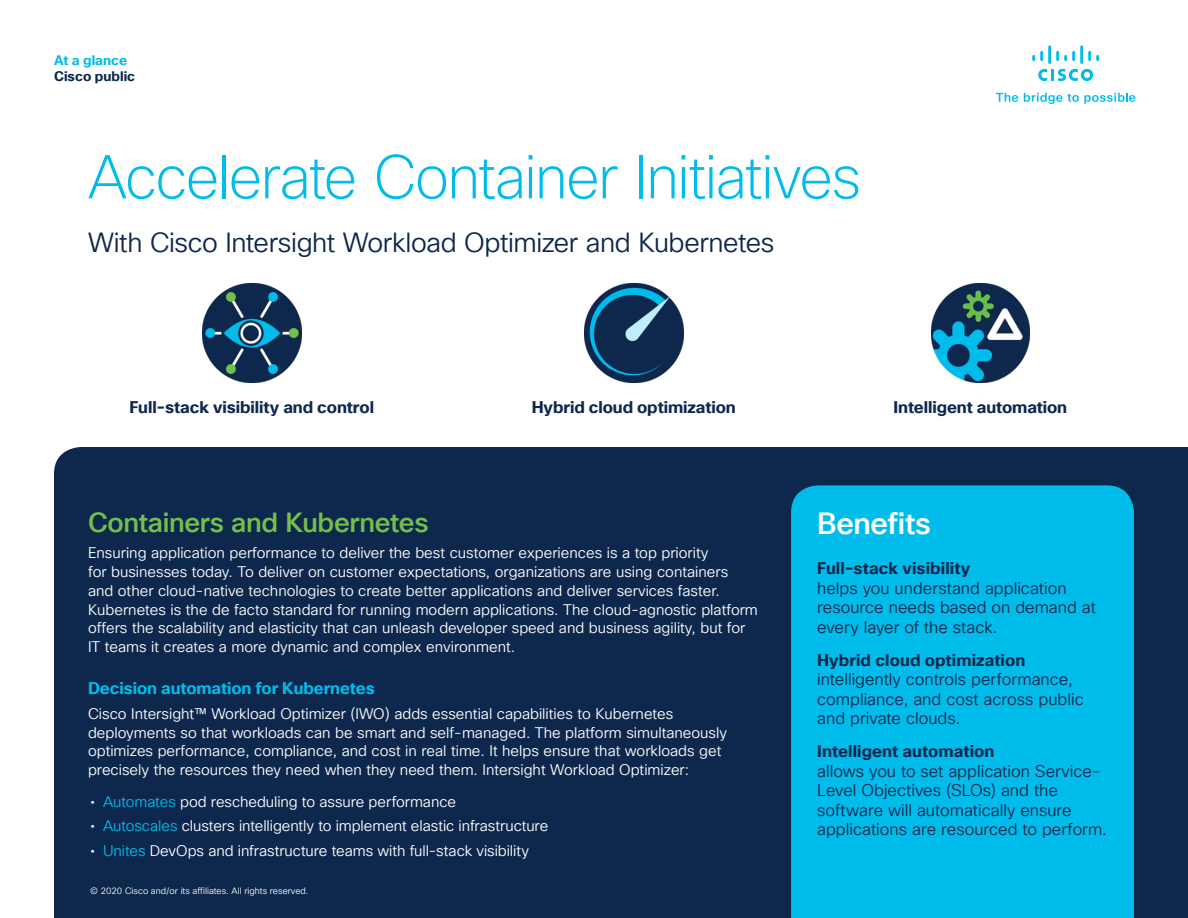
<style>
.page{position:relative;width:1188px;height:918px;background:#fff}
.page>*{position:absolute;margin:0;border:0;box-sizing:border-box;transform-origin:0 0}
.Title_Headline{font:200 60px "Cisco Sans TT";letter-spacing:-.025em;color:#00bceb}
.Sidebar_Heading_Whit{font:500 30px "Cisco Sans TT";letter-spacing:-.01em;color:#fff}
.Title_Subhead{font:27px "Cisco Sans TT Light";letter-spacing:-.015em;color:#0d274d}
.Subhead2_Green{font:500 27px "Cisco Sans TT";letter-spacing:-.015em;color:#74bf4b}
.Sidebar_Bullet_midni{font:16.5px/19.5px "Cisco Sans TT Light";color:#0d274d}
.Subhead3_Midnight_bl{font:700 16.5px "Cisco Sans TT";letter-spacing:-.005em;color:#0d274d}
.Subhead3_Blue{font:700 16.5px "Cisco Sans TT";letter-spacing:-.005em;color:#00bceb}
.Body_White{font:15px/18.8px "Cisco Sans TT Light";color:#fff}
.t1{font:700 13.5px "Cisco Sans TT";color:#0d274d}
.t2{font:700 13.5px "Cisco Sans TT";color:#00bceb}
.Footer_white{font:9px "Cisco Sans TT Light";color:#fff}
.s1{font-family:"Cisco Sans TT"}
.s2{color:#00bceb}
.s3{font-family:"Cisco Sans TT";font-weight:700}
</style>
<div class="page">
<svg style="left:996px;top:93px;width:22px;height:9px"></svg>
<svg style="left:1024px;top:93px;width:111px;height:11px"></svg>
<svg style="left:1038px;top:69px;width:55px;height:12px"></svg>
<svg style="left:1032px;top:51px;width:11px;height:10px"></svg>
<hr style="left:1048px;top:45px;width:3px;height:19px;background:#00bceb">
<svg style="left:1056px;top:51px;width:19px;height:10px"></svg>
<hr style="left:1080px;top:45px;width:3px;height:19px;background:#00bceb">
<svg style="left:1088px;top:51px;width:11px;height:10px"></svg>
<div style="left:54px;top:447px;width:1134px;height:471px;background:#0d274d"></div>
<div style="left:791px;top:485px;width:343px;height:433px;background:#00bceb"></div>
<img style="left:202px;top:283px;width:100px;height:100px">
<img style="left:584px;top:283px;width:100px;height:100px">
<img style="left:931px;top:283px;width:99px;height:100px">
<p class="t2" style="left:54px;top:51px;width:75px">At a glance</p>
<p class="t1" style="left:54px;top:67px;width:83px">Cisco public</p>
<p class="Title_Headline" style="left:88px;top:138px;width:775px">Accelerate Container Initiatives</p>
<p class="Title_Subhead" style="left:88px;top:225px;width:688px">With Cisco Intersight Workload Optimizer and Kubernetes</p>
<p class="Subhead3_Midnight_bl" style="left:130px;top:396px;width:246px">Full-stack visibility and control</p>
<p class="Subhead3_Midnight_bl" style="left:532px;top:396px;width:206px">Hybrid cloud optimization</p>
<p class="Subhead3_Midnight_bl" style="left:893px;top:396px;width:175px">Intelligent automation</p>
<p class="Subhead2_Green" style="left:88px;top:505px;width:342px">Containers and Kubernetes</p>
<p class="Body_White" style="left:88px;top:544px;width:671px">Ensuring application performance to deliver the best customer experiences is a top priority<br>for businesses today. To deliver on customer expectations, organizations are using containers<br>and other cloud-native technologies to create better applications and deliver services faster.<br>Kubernetes is the de facto standard for running modern applications. The cloud-agnostic platform offers the scalability and elasticity that can unleash developer speed and business agility, but for IT teams it creates a more dynamic and complex environment.</p>
<p class="Subhead3_Blue" style="left:88px;top:677px;width:288px">Decision automation for Kubernetes</p>
<p class="Body_White" style="left:88px;top:705px;width:641px">Cisco Intersight™ Workload Optimizer (IWO) adds essential capabilities to Kubernetes deployments so that workloads can be smart and self-managed. The platform simultaneously optimizes performance, compliance, and cost in real time. It helps ensure that workloads get precisely the resources they need when they need them. Intersight Workload Optimizer:</p>
<p class="Body_White" style="left:90px;top:792px;width:367px"><span class="s1">•</span> <span class="s2">Automates</span> pod rescheduling to assure performance</p>
<p class="Body_White" style="left:90px;top:817px;width:459px"><span class="s1">•</span> <span class="s2">Autoscales</span> clusters intelligently to implement elastic infrastructure</p>
<p class="Body_White" style="left:90px;top:842px;width:440px"><span class="s1">•</span> <span class="s2">Unites</span> DevOps and infrastructure teams with full-stack visibility</p>
<p class="Footer_white" style="left:90px;top:885px;width:220px">© 2020 Cisco and/or its affiliates. All rights reserved.</p>
<p class="Sidebar_Heading_Whit" style="left:817px;top:504px;width:115px">Benefits</p>
<p class="Sidebar_Bullet_midni" style="left:817px;top:559px;width:280px"><span class="s3">Full-stack visibility<br></span>helps you understand application resource needs based on demand at every layer of the stack.</p>
<p class="Sidebar_Bullet_midni" style="left:817px;top:651px;width:268px"><span class="s3">Hybrid cloud optimization </span>intelligently controls performance, compliance, and cost across public and private clouds.</p>
<p class="Sidebar_Bullet_midni" style="left:817px;top:742px;width:291px"><span class="s3">Intelligent automation<br></span>allows you to set application Service-Level Objectives (SLOs) and the software will automatically ensure applications are resourced to perform.</p>
</div>
